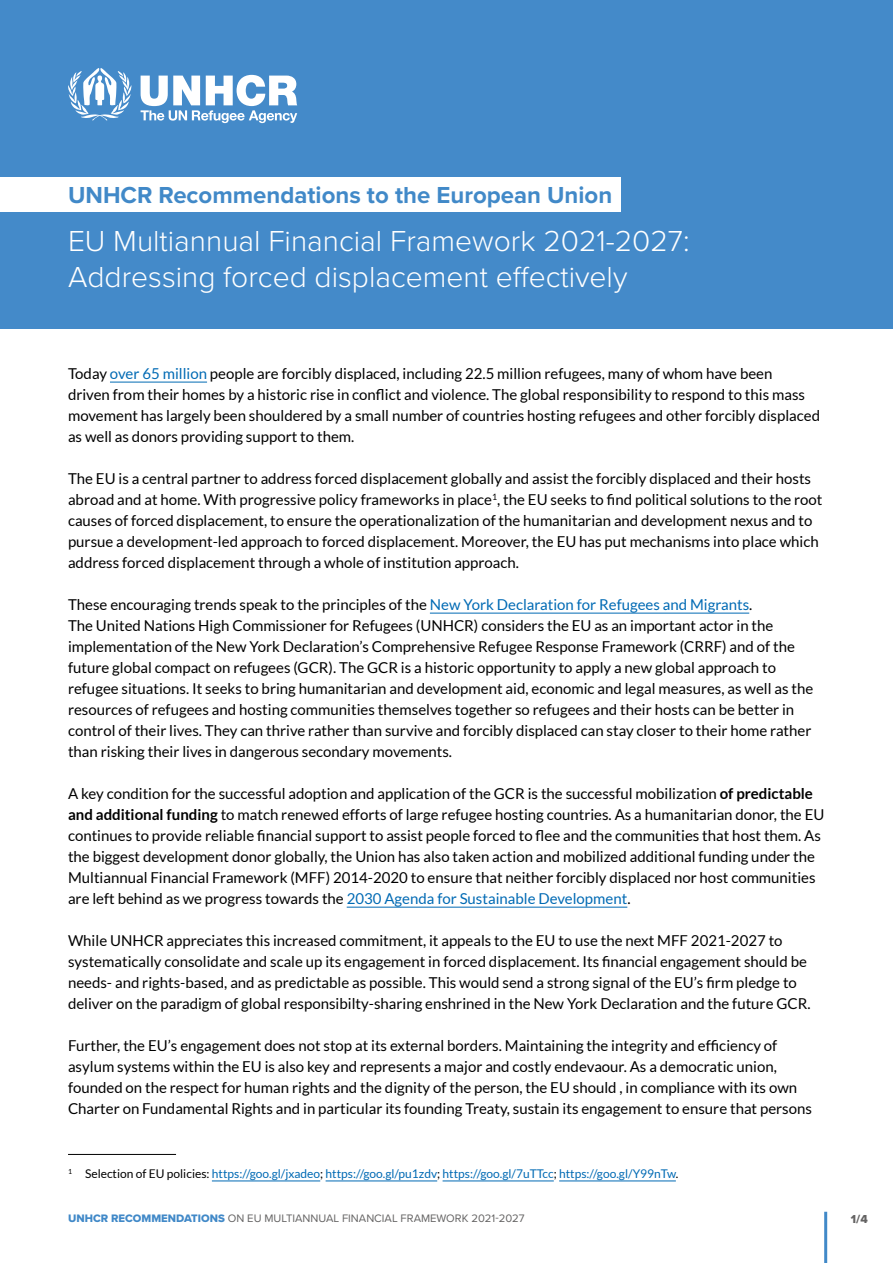
<style>
.page{position:relative;width:893px;height:1263px;background:#fff}
.page>*{position:absolute;margin:0;border:0;box-sizing:border-box;transform-origin:0 0}
.t1{font:300 30px/36px "Proxima Nova";color:#fff}
.t2{font:700 24px "Proxima Nova";color:#4189c8}
.t3{font:15px/21px "Lato";color:#000}
.t4{font:12px "Lato";color:#006ab4}
.t5{font:12px "Proxima Nova Extrabld";color:#646363}
.t6{font:11.25px "Proxima Nova";color:#646363}
.s1{color:#006ab4}
.s2{font-weight:700}
.s3{color:#000}
.s4{font-family:"Proxima Nova Extrabld";color:#4189c8}
</style>
<div class="page">
<div style="left:0;top:0;width:893px;height:328px;background:#448ac9"></div>
<svg style="left:68px;top:68px;width:64px;height:53px"></svg>
<svg style="left:141px;top:75px;width:156px;height:48px"></svg>
<div style="left:0;top:177px;width:621px;height:35px;background:#fff"></div>
<hr style="left:110px;top:382px;width:97px;height:1px;background:#006ab4">
<hr style="left:430px;top:613px;width:319px;height:1px;background:#006ab4">
<hr style="left:347px;top:907px;width:280px;height:1px;background:#006ab4">
<hr style="left:68px;top:1154px;width:108px;height:1px;background:#000">
<hr style="left:212px;top:1180px;width:108px;height:1px;background:#006ab4">
<hr style="left:326px;top:1180px;width:111px;height:1px;background:#006ab4">
<hr style="left:443px;top:1180px;width:111px;height:1px;background:#006ab4">
<hr style="left:559px;top:1180px;width:117px;height:1px;background:#006ab4">
<hr style="left:824px;top:1212px;width:3px;height:51px;background:#4189c8">
<h2 class="t2" style="left:68px;top:180px;width:546px">UNHCR Recommendations to the European Union</h2>
<h1 class="t1" style="left:68px;top:224px;width:623px">EU Multiannual Financial Framework 2021-2027:<br>Addressing forced displacement effectively</h1>
<p class="t3" style="left:68px;top:363px;width:753px">Today <span class="s1">over 65 million</span> people are forcibly displaced, including 22.5 million refugees, many of whom have been<br>driven from their homes by a historic rise in conflict and violence. The global responsibility to respond to this mass movement has largely been shouldered by a small number of countries hosting refugees and other forcibly displaced as well as donors providing support to them.</p>
<p class="t3" style="left:68px;top:468px;width:756px">The EU is a central partner to address forced displacement globally and assist the forcibly displaced and their hosts abroad and at home. With progressive policy frameworks in place<sup>1</sup>, the EU seeks to find political solutions to the root causes of forced displacement, to ensure the operationalization of the humanitarian and development nexus and to pursue a development-led approach to forced displacement. Moreover, the EU has put mechanisms into place which address forced displacement through a whole of institution approach.</p>
<p class="t3" style="left:68px;top:594px;width:747px">These encouraging trends speak to the principles of the <span class="s1">New York Declaration for Refugees and Migrants</span>.<br>The United Nations High Commissioner for Refugees (UNHCR) considers the EU as an important actor in the implementation of the New York Declaration’s Comprehensive Refugee Response Framework (CRRF) and of the future global compact on refugees (GCR). The GCR is a historic opportunity to apply a new global approach to refugee situations. It seeks to bring humanitarian and development aid, economic and legal measures, as well as the resources of refugees and hosting communities themselves together so refugees and their hosts can be better in control of their lives. They can thrive rather than survive and forcibly displaced can stay closer to their home rather than risking their lives in dangerous secondary movements.</p>
<p class="t3" style="left:68px;top:783px;width:758px">A key condition for the successful adoption and application of the GCR is the successful mobilization <span class="s2">of predictable and additional funding</span> to match renewed efforts of large refugee hosting countries. As a humanitarian donor, the EU continues to provide reliable financial support to assist people forced to flee and the communities that host them. As the biggest development donor globally, the Union has also taken action and mobilized additional funding under the Multiannual Financial Framework (MFF) 2014-2020 to ensure that neither forcibly displaced nor host communities are left behind as we progress towards the <span class="s1">2030 Agenda for Sustainable Development</span>.</p>
<p class="t3" style="left:68px;top:930px;width:744px">While UNHCR appreciates this increased commitment, it appeals to the EU to use the next MFF 2021-2027 to systematically consolidate and scale up its engagement in forced displacement. Its financial engagement should be needs- and rights-based, and as predictable as possible. This would send a strong signal of the EU’s firm pledge to deliver on the paradigm of global responsibilty-sharing enshrined in the New York Declaration and the future GCR.</p>
<p class="t3" style="left:68px;top:1035px;width:745px">Further, the EU’s engagement does not stop at its external borders. Maintaining the integrity and efficiency of asylum systems within the EU is also key and represents a major and costly endevaour. As a democratic union, founded on the respect for human rights and the dignity of the person, the EU should , in compliance with its own Charter on Fundamental Rights and in particular its founding Treaty, sustain its engagement to ensure that persons</p>
<p class="t4" style="left:68px;top:1167px;width:612px"><sup>1</sup> <span class="s3">Selection of EU policies:</span> https://goo.gl/jxadeo<span class="s3">;</span> https://goo.gl/pu1zdv<span class="s3">;</span> https://goo.gl/7uTTcc<span class="s3">;</span> https://goo.gl/Y99nTw<span class="s3">.</span></p>
<p class="t6" style="left:68px;top:1212px;width:458px"><span class="s4">UNHCR RECOMMENDATIONS</span> ON EU MULTIANNUAL FINANCIAL FRAMEWORK 2021-2027</p>
<p class="t5" style="left:851px;top:1211px;width:18px">1/4</p>
</div>
